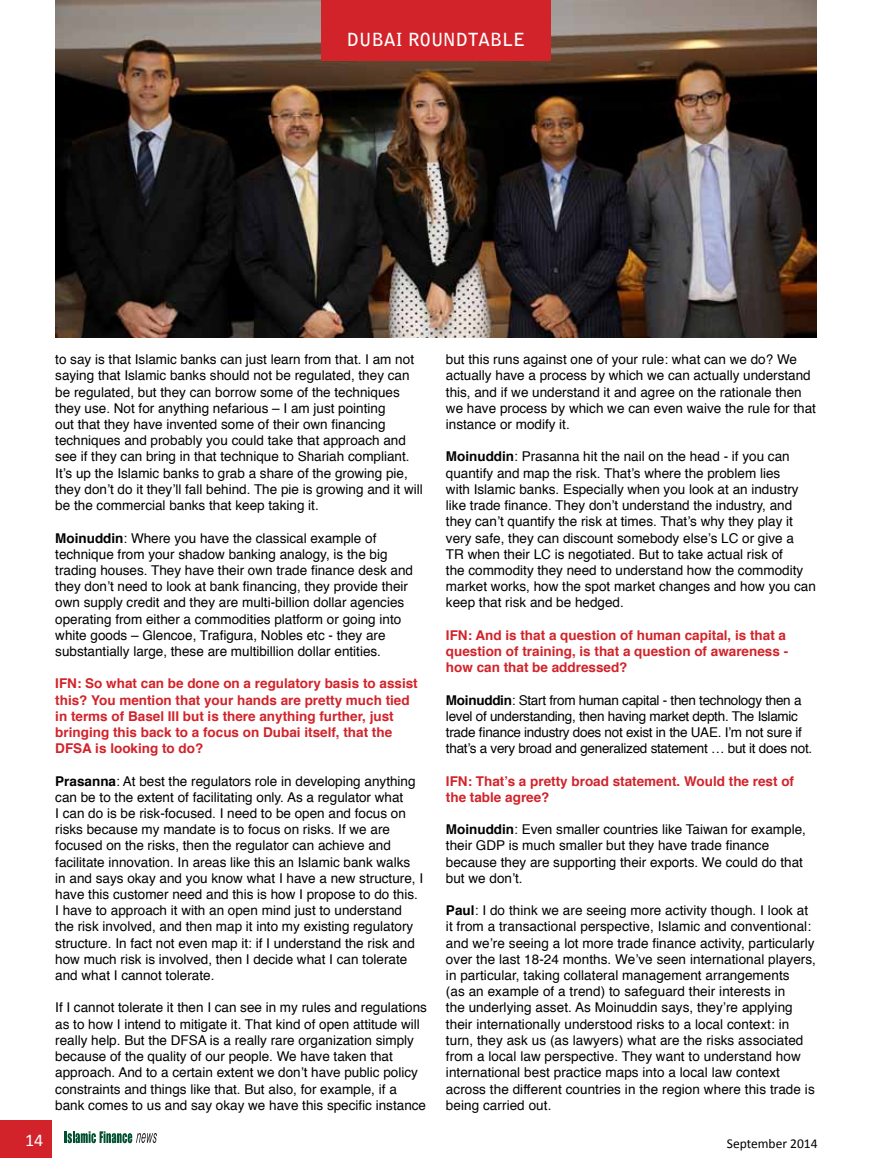
<style>
.page{position:relative;width:872px;height:1174px;background:#fff}
.page>*{position:absolute;margin:0;border:0;box-sizing:border-box;transform-origin:0 0}
.t1{font:700 18px "Bell Gothic Std";color:#fff}
.t2{font:18px "Calibri";color:#fff}
.t3{font:13.5px/16.2px "Helvetica";color:#000}
.t4{font:700 13.5px/16.2px "Helvetica";color:#d2232a}
.t5{font:13.5px/16.2px "Helvetica";letter-spacing:-.02em;color:#000}
.t6{font:13.5px "Calibri";color:#000}
.s1{font-weight:700}
</style>
<div class="page">
<div style="left:0;top:1120px;width:52px;height:38px;background:#d2232a"></div>
<svg style="left:65px;top:1131px;width:92px;height:12px"></svg>
<img style="left:55px;top:0;width:761px;height:337px">
<div style="left:321px;top:0;width:229px;height:61px;background:#d2232a"></div>
<h1 class="t1" style="left:347px;top:29px;width:180px">DUBAI ROUNDTABLE</h1>
<p class="t3" style="left:55px;top:352px;width:369px">to say is that Islamic banks can just learn from that. I am not saying that Islamic banks should not be regulated, they can be regulated, but they can borrow some of the techniques they use. Not for anything nefarious – I am just pointing<br>out that they have invented some of their own financing techniques and probably you could take that approach and see if they can bring in that technique to Shariah compliant.<br>It’s up the Islamic banks to grab a share of the growing pie, they don’t do it they’ll fall behind. The pie is growing and it will be the commercial banks that keep taking it.</p>
<p class="t3" style="left:55px;top:530px;width:359px"><span class="s1">Moinuddin</span>: Where you have the classical example of technique from your shadow banking analogy, is the big trading houses. They have their own trade finance desk and they don’t need to look at bank financing, they provide their own supply credit and they are multi-billion dollar agencies operating from either a commodities platform or going into white goods – Glencoe, Trafigura, Nobles etc - they are substantially large, these are multibillion dollar entities.</p>
<p class="t4" style="left:55px;top:675px;width:364px">IFN: So what can be done on a regulatory basis to assist this? You mention that your hands are pretty much tied in terms of Basel III but is there anything further, just bringing this back to a focus on Dubai itself, that the DFSA is looking to do?</p>
<p class="t3" style="left:55px;top:773px;width:369px"><span class="s1">Prasanna</span>: At best the regulators role in developing anything can be to the extent of facilitating only. As a regulator what<br>I can do is be risk-focused. I need to be open and focus on risks because my mandate is to focus on risks. If we are focused on the risks, then the regulator can achieve and facilitate innovation. In areas like this an Islamic bank walks in and says okay and you know what I have a new structure, I have this customer need and this is how I propose to do this.<br>I have to approach it with an open mind just to understand the risk involved, and then map it into my existing regulatory structure. In fact not even map it: if I understand the risk and how much risk is involved, then I decide what I can tolerate and what I cannot tolerate.</p>
<p class="t3" style="left:55px;top:1000px;width:373px">If I cannot tolerate it then I can see in my rules and regulations as to how I intend to mitigate it. That kind of open attitude will really help. But the DFSA is a really rare organization simply because of the quality of our people. We have taken that approach. And to a certain extent we don’t have public policy constraints and things like that. But also, for example, if a bank comes to us and say okay we have this specific instance</p>
<p class="t3" style="left:446px;top:352px;width:371px">but this runs against one of your rule: what can we do? We actually have a process by which we can actually understand this, and if we understand it and agree on the rationale then we have process by which we can even waive the rule for that instance or modify it.</p>
<p class="t3" style="left:446px;top:449px;width:371px"><span class="s1">Moinuddin</span>: Prasanna hit the nail on the head - if you can quantify and map the risk. That’s where the problem lies<br>with Islamic banks. Especially when you look at an industry like trade finance. They don’t understand the industry, and they can’t quantify the risk at times. That’s why they play it very safe, they can discount somebody else’s LC or give a<br>TR when their LC is negotiated. But to take actual risk of<br>the commodity they need to understand how the commodity market works, how the spot market changes and how you can keep that risk and be hedged.</p>
<p class="t4" style="left:446px;top:627px;width:344px">IFN: And is that a question of human capital, is that a question of training, is that a question of awareness - how can that be addressed?</p>
<p class="t5" style="left:446px;top:692px;width:368px"><span class="s1">Moinuddin</span>: Start from human capital - then technology then a level of understanding, then having market depth. The Islamic trade finance industry does not exist in the UAE. I’m not sure if that’s a very broad and generalized statement … but it does not.</p>
<p class="t4" style="left:446px;top:773px;width:350px">IFN: That’s a pretty broad statement. Would the rest of the table agree?</p>
<p class="t3" style="left:446px;top:821px;width:361px"><span class="s1">Moinuddin</span>: Even smaller countries like Taiwan for example, their GDP is much smaller but they have trade finance because they are supporting their exports. We could do that but we don’t.</p>
<p class="t3" style="left:446px;top:902px;width:371px"><span class="s1">Paul</span>: I do think we are seeing more activity though. I look at it from a transactional perspective, Islamic and conventional: and we’re seeing a lot more trade finance activity, particularly over the last 18-24 months. We’ve seen international players, in particular, taking collateral management arrangements<br>(as an example of a trend) to safeguard their interests in<br>the underlying asset. As Moinuddin says, they’re applying their internationally understood risks to a local context: in turn, they ask us (as lawyers) what are the risks associated from a local law perspective. They want to understand how international best practice maps into a local law context across the different countries in the region where this trade is being carried out.</p>
<h1 class="t2" style="left:25px;top:1129px;width:20px">14</h1>
<p class="t6" style="left:727px;top:1135px;width:92px">September 2014</p>
</div>
